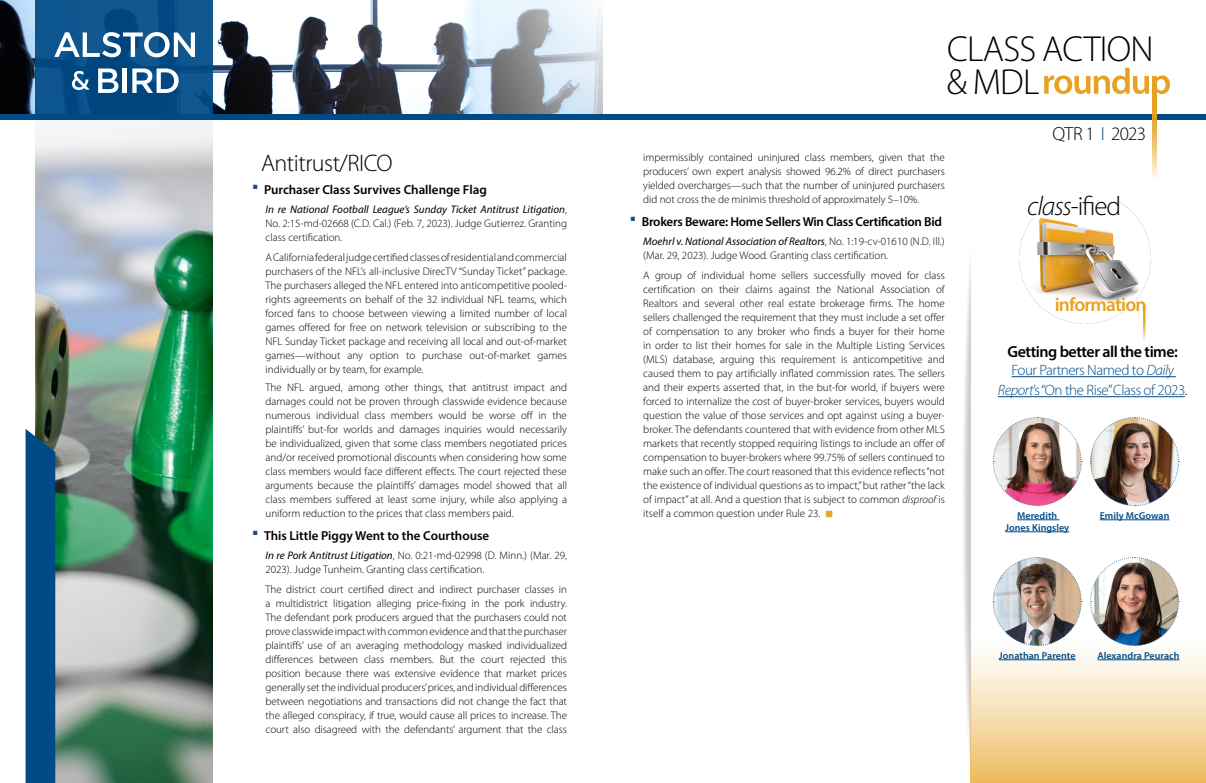
<style>
.page{position:relative;width:1206px;height:783px;background:#fff}
.page>*{position:absolute;margin:0;border:0;box-sizing:border-box;transform-origin:0 0}
.t1{font:300 36.3px/33.1px "Myriad Pro";letter-spacing:-.02em;color:#000}
.t2{font:300 27px "Myriad Pro";color:#000}
.Heading{font:300 24px "Myriad Pro";letter-spacing:-.02em;color:#000}
.t3{font:600 19.4px "Myriad Pro";letter-spacing:-.04em;color:#e7a223}
.t4{font:300 19px "Myriad Pro";letter-spacing:-.04em;color:#000}
.classified{font:600 16px "Myriad Pro";letter-spacing:-.03em;color:#000}
.classified-2{font:300 15px/20px "Myriad Pro";letter-spacing:-.03em;color:#004b87;text-align:center}
.t5{font:600 13px "Myriad Pro";letter-spacing:-.005em;color:#000}
.body{font:300 11px/14px "Myriad Pro";color:#000;text-align:justify}
.Case_Name{font:300 11px/14px "Myriad Pro";color:#000}
.photo_name{font:600 10px/12px "Myriad Pro";letter-spacing:.005em;color:#004b87;text-align:center}
.s1{font-weight:400;font-style:italic}
.s2{font-style:italic}
.s3{color:#e7a223}
.s4{color:#004b87}
.s5{color:#000}
</style>
<div class="page">
<img style="left:36px;top:120px;width:177px;height:663px">
<img style="left:0;top:0;width:603px;height:114px">
<div style="left:603px;top:114px;width:603px;height:6px;background:#004b87"></div>
<div style="left:26px;top:429px;width:29px;height:354px;background:#004b87"></div>
<div style="left:36px;top:0;width:177px;height:119px;background:linear-gradient(to right,#095089,#0c5189)"></div>
<svg style="left:54px;top:32px;width:141px;height:25px"></svg>
<svg style="left:72px;top:71px;width:18px;height:19px"></svg>
<svg style="left:98px;top:69px;width:20px;height:24px"></svg>
<hr style="left:123px;top:69px;width:4px;height:24px;background:#fff">
<svg style="left:132px;top:69px;width:47px;height:24px"></svg>
<svg style="left:1152px;top:101px;width:5px;height:77px"></svg>
<svg style="left:1044px;top:68px;width:126px;height:33px"></svg>
<div style="left:0;top:114px;width:603px;height:6px;background:#004b87"></div>
<img style="left:963px;top:259px;width:8px;height:495px">
<svg style="left:970px;top:519px;width:236px;height:264px"></svg>
<svg style="left:1019px;top:202px;width:132px;height:139px"></svg>
<hr style="left:1012px;top:376px;width:164px;height:1px;background:#004b87">
<hr style="left:998px;top:396px;width:187px;height:1px;background:#004b87">
<hr style="left:1017px;top:520px;width:42px;height:1px;background:#004b87">
<hr style="left:1005px;top:532px;width:64px;height:1px;background:#004b87">
<img style="left:992px;top:417px;width:90px;height:90px">
<hr style="left:1100px;top:520px;width:69px;height:1px;background:#004b87">
<img style="left:1090px;top:417px;width:90px;height:90px">
<hr style="left:999px;top:660px;width:77px;height:1px;background:#004b87">
<img style="left:992px;top:557px;width:90px;height:90px">
<hr style="left:1098px;top:660px;width:81px;height:1px;background:#004b87">
<img style="left:1090px;top:557px;width:90px;height:90px">
<p class="Heading" style="left:261px;top:149px;width:133px">Antitrust/RICO</p>
<p class="t5" style="left:264px;top:181px;width:224px">Purchaser Class Survives Challenge Flag</p>
<p class="Case_Name" style="left:266px;top:202px;width:303px;text-align:justify"><span class="s1">In re National Football League’s Sunday Ticket Antitrust Litigation</span>, No. 2:15-md-02668 (C.D. Cal.) (Feb. 7, 2023). Judge Gutierrez. Granting class certification.</p>
<p class="body" style="left:266px;top:250px;width:303px">A California federal judge certified classes of residential and commercial purchasers of the NFL’s all-inclusive DirecTV “Sunday Ticket” package.<br>The purchasers alleged the NFL entered into anticompetitive pooled&shy;rights agreements on behalf of the 32 individual NFL teams, which forced fans to choose between viewing a limited number of local games offered for free on network television or subscribing to the NFL Sunday Ticket package and receiving all local and out-of-market games—without any option to purchase out-of-market games individually or by team, for example.</p>
<p class="body" style="left:266px;top:380px;width:303px">The NFL argued, among other things, that antitrust impact and damages could not be proven through classwide evidence because numerous individual class members would be worse off in the plaintiffs’ but-for worlds and damages inquiries would necessarily be individualized, given that some class members negotiated prices and/or received promotional discounts when considering how some class members would face different effects. The court rejected these arguments because the plaintiffs’ damages model showed that all class members suffered at least some injury, while also applying a uniform reduction to the prices that class members paid.</p>
<p class="t5" style="left:264px;top:527px;width:227px">This Little Piggy Went to the Courthouse</p>
<p class="Case_Name" style="left:266px;top:548px;width:303px"><span class="s1">In re Pork Antitrust Litigation</span>, No. 0:21-md-02998 (D. Minn.) (Mar. 29,<br>2023). Judge Tunheim. Granting class certification.</p>
<p class="body" style="left:266px;top:582px;width:303px">The district court certified direct and indirect purchaser classes in a multidistrict litigation alleging price-fixing in the pork industry.<br>The defendant pork producers argued that the purchasers could not prove classwide impact with common evidence and that the purchaser plaintiffs’ use of an averaging methodology masked individualized differences between class members. But the court rejected this position because there was extensive evidence that market prices generally set the individual producers’prices, and individual differences between negotiations and transactions did not change the fact that the alleged conspiracy, if true, would cause all prices to increase. The court also disagreed with the defendants’ argument that the class</p>
<h1 class="t1" style="left:947px;top:32px;width:208px">CLASS ACTION &amp; MDL</h1>
<p class="body" style="left:643px;top:150px;width:303px">impermissibly contained uninjured class members, given that the producers’ own expert analysis showed 96.2% of direct purchasers yielded overcharges—such that the number of uninjured purchasers did not cross the de minimis threshold of approximately 5–10%.</p>
<p class="t5" style="left:642px;top:214px;width:302px">Brokers Beware: Home Sellers Win Class Certification Bid</p>
<p class="Case_Name" style="left:643px;top:234px;width:303px"><span class="s1">Moehrl v. National Association of Realtors</span>, No. 1:19-cv-01610 (N.D. Ill.) (Mar. 29, 2023). Judge Wood. Granting class certification.</p>
<p class="body" style="left:643px;top:268px;width:303px">A group of individual home sellers successfully moved for class certification on their claims against the National Association of Realtors and several other real estate brokerage firms. The home sellers challenged the requirement that they must include a set offer of compensation to any broker who finds a buyer for their home in order to list their homes for sale in the Multiple Listing Services (MLS) database, arguing this requirement is anticompetitive and caused them to pay artificially inflated commission rates. The sellers and their experts asserted that, in the but-for world, if buyers were forced to internalize the cost of buyer-broker services, buyers would question the value of those services and opt against using a buyer&shy;broker. The defendants countered that with evidence from other MLS markets that recently stopped requiring listings to include an offer of compensation to buyer-brokers where 99.75% of sellers continued to make such an offer. The court reasoned that this evidence reflects “not the existence of individual questions as to impact,” but rather “the lack of impact” at all. And a question that is subject to common <span class="s2">disproof</span> is itself a common question under Rule 23. <span class="s3">■</span></p>
<h3 class="t4" style="left:1053px;top:122px;width:95px">QTR 1 <span class="s4">I</span> 2023</h3>
<p class="t2" style="left:1027px;top:189px;width:95px"><span class="s2">class</span>-ified</p>
<p class="t3" style="left:1055px;top:292px;width:94px">information</p>
<p class="classified" style="left:1008px;top:342px;width:172px">Getting better all the time:</p>
<p class="classified-2" style="left:998px;top:360px;width:191px">Four Partners Named to <span class="s2">Daily<br>Report</span>’s “On the Rise” Class of 2023<span class="s5">.</span></p>
<p class="photo_name" style="left:1005px;top:509px;width:66px">Meredith<br>Jones Kingsley</p>
<p class="photo_name" style="left:1100px;top:509px;width:71px">Emily McGowan</p>
<p class="photo_name" style="left:999px;top:649px;width:78px">Jonathan Parente</p>
<p class="photo_name" style="left:1098px;top:649px;width:83px">Alexandra Peurach</p>
</div>
